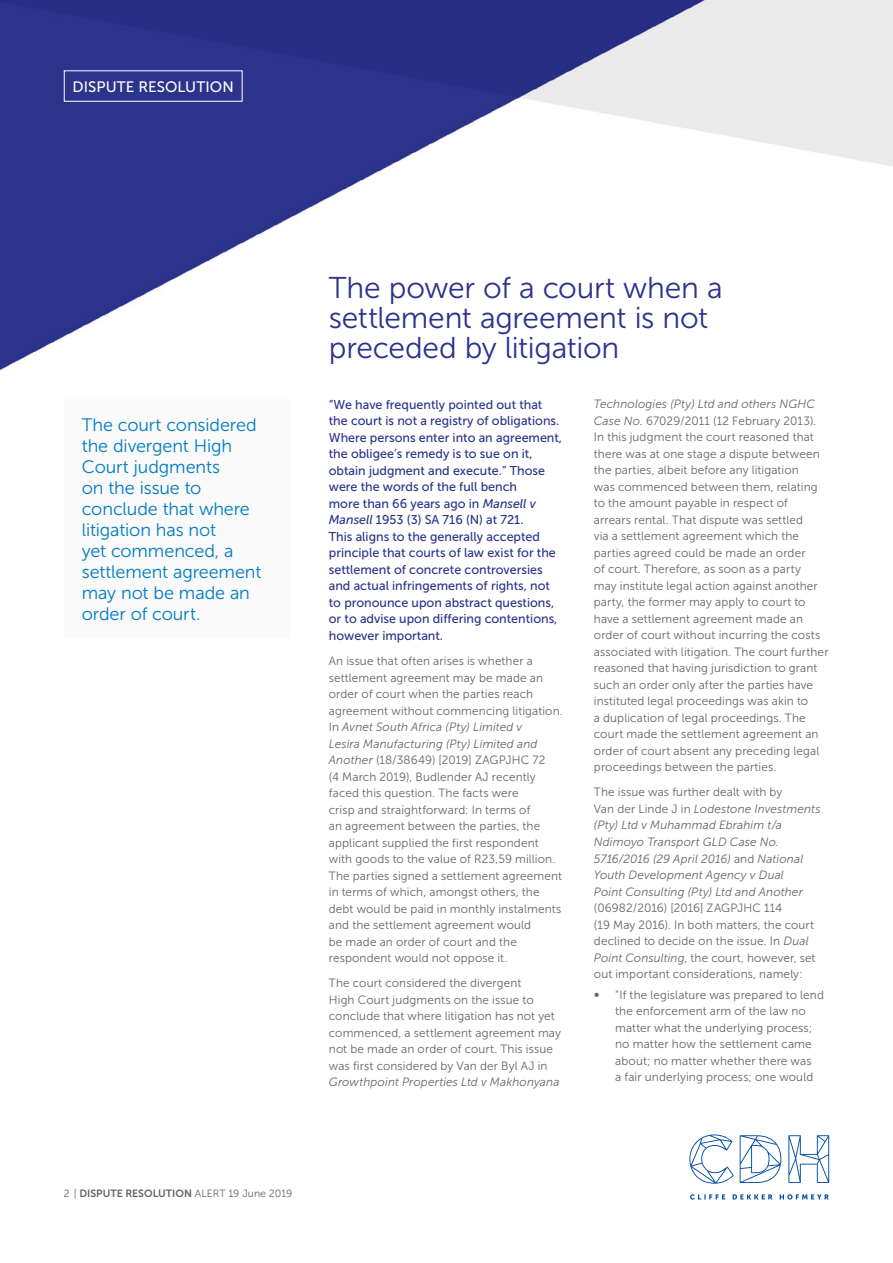
<style>
.page{position:relative;width:893px;height:1263px;background:#fff}
.page>*{position:absolute;margin:0;border:0;box-sizing:border-box;transform-origin:0 0}
.t1{font:30px/30px "Museo Sans 300";letter-spacing:-.01em;color:#2b338c}
.t2{font:18px/21px "Museo Sans 300";letter-spacing:-.005em;color:#007bc2}
.t3{font:15.15px "Museo Sans 500";letter-spacing:.005em;color:#fff}
.t4{font:12.75px/16.5px "Museo Sans 500";color:#2b338c}
.t5{font:12px/16.5px "Museo Sans 300";letter-spacing:.01em;color:#636466}
.t6{font:italic 12px/16.5px "Museo Sans 300";letter-spacing:.01em;color:#636466}
.t7{font:10.5px "Museo Sans 300";color:#636466}
.s1{font-style:italic}
.s2{font-style:normal}
.s3{font-family:"Museo Sans 700"}
</style>
<div class="page">
<img style="left:0;top:0;width:893px;height:1200px">
<div style="left:64px;top:70px;width:179px;height:32px;border:1px solid #fff"></div>
<svg style="left:690px;top:1194px;width:139px;height:5px"></svg>
<svg style="left:689px;top:1134px;width:45px;height:50px"></svg>
<svg style="left:740px;top:1135px;width:41px;height:48px"></svg>
<svg style="left:788px;top:1135px;width:41px;height:48px"></svg>
<p class="t3" style="left:73px;top:78px;width:163px">DISPUTE RESOLUTION</p>
<h2 class="t2" style="left:82px;top:415px;width:181px">The court considered the divergent High<br>Court judgments<br>on the issue to conclude that where litigation has not<br>yet commenced, a settlement agreement may not be made an order of court.</h2>
<h1 class="t1" style="left:329px;top:273px;width:395px">The power of a court when a settlement agreement is not preceded by litigation</h1>
<p class="t4" style="left:329px;top:396px;width:235px">“We have frequently pointed out that the court is not a registry of obligations.<br>Where persons enter into an agreement, the obligee’s remedy is to sue on it, obtain judgment and execute.” Those were the words of the full bench<br>more than 66 years ago in <span class="s1">Mansell v Mansell</span> 1953 (3) SA 716 (N) at 721.<br>This aligns to the generally accepted principle that courts of law exist for the settlement of concrete controversies and actual infringements of rights, not to pronounce upon abstract questions, or to advise upon differing contentions, however important.</p>
<p class="t5" style="left:329px;top:653px;width:235px">An issue that often arises is whether a settlement agreement may be made an order of court when the parties reach agreement without commencing litigation.<br>In <span class="s1">Avnet South Africa (Pty) Limited v<br>Lesira Manufacturing (Pty) Limited and Another</span> (18/38649) [2019] ZAGPJHC 72<br>(4 March 2019), Budlender AJ recently faced this question. The facts were<br>crisp and straightforward: In terms of<br>an agreement between the parties, the applicant supplied the first respondent with goods to the value of R23,59 million.<br>The parties signed a settlement agreement in terms of which, amongst others, the debt would be paid in monthly instalments and the settlement agreement would<br>be made an order of court and the respondent would not oppose it.</p>
<p class="t5" style="left:329px;top:975px;width:234px">The court considered the divergent<br>High Court judgments on the issue to conclude that where litigation has not yet commenced, a settlement agreement may not be made an order of court. This issue was first considered by Van der Byl AJ in</p>
<p class="t6" style="left:329px;top:1074px;width:232px">Growthpoint Properties Ltd v Makhonyana</p>
<p class="t5" style="left:594px;top:396px;width:236px"><span class="s1">Technologies (Pty) Ltd and others NGHC Case No.</span> 67029/2011 (12 February 2013).<br>In this judgment the court reasoned that there was at one stage a dispute between the parties, albeit before any litigation<br>was commenced between them, relating to the amount payable in respect of<br>arrears rental. That dispute was settled<br>via a settlement agreement which the parties agreed could be made an order<br>of court. Therefore, as soon as a party<br>may institute legal action against another party, the former may apply to court to have a settlement agreement made an order of court without incurring the costs associated with litigation. The court further reasoned that having jurisdiction to grant such an order only after the parties have instituted legal proceedings was akin to<br>a duplication of legal proceedings. The court made the settlement agreement an order of court absent any preceding legal proceedings between the parties.</p>
<p class="t6" style="left:594px;top:784px;width:228px"><span class="s2">The issue was further dealt with by<br>Van der Linde J in</span> Lodestone Investments (Pty) Ltd v Muhammad Ebrahim t/a Ndimoyo Transport GLD Case No.<br>5716/2016 (29 April 2016) <span class="s2">and</span> National Youth Development Agency v Dual<br>Point Consulting (Pty) Ltd and Another</p>
<p class="t5" style="left:594px;top:900px;width:223px">(06982/2016) [2016] ZAGPJHC 114<br>(19 May 2016). In both matters, the court declined to decide on the issue. In <span class="s1">Dual Point Consulting</span>, the court, however, set out important considerations, namely:</p>
<p class="t5" style="left:594px;top:986px;width:7px">∞</p>
<p class="t5" style="left:615px;top:986px;width:210px">“If the legislature was prepared to lend the enforcement arm of the law no matter what the underlying process; no matter how the settlement came about; no matter whether there was<br>a fair underlying process; one would</p>
<p class="t7" style="left:64px;top:1188px;width:230px">2 | <span class="s3">DISPUTE RESOLUTION</span> ALERT 19 June 2019</p>
</div>
